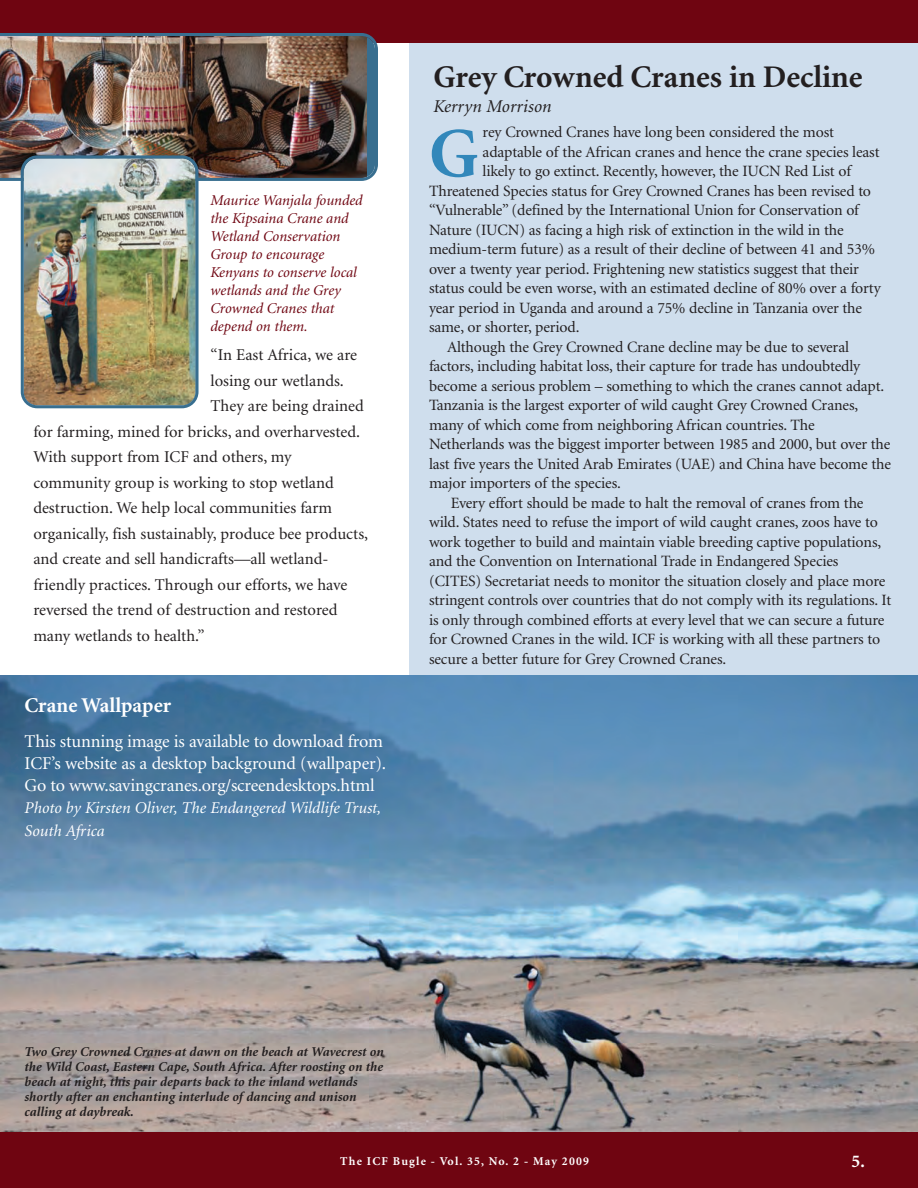
<style>
.page{position:relative;width:918px;height:1188px;background:#fff}
.page>*{position:absolute;margin:0;border:0;box-sizing:border-box;transform-origin:0 0}
.t1{font:700 70.65px "Minion";color:#3287ba}
.t2{font:700 31.5px "Minion";color:#231f20}
.t3{font:700 21px "Minion";color:#fff}
.t4{font:18px/21.6px "Minion";letter-spacing:-.01em;color:#fff}
.t5{font:italic 18px "Minion";letter-spacing:.005em;color:#231f20}
.t6{font:700 18px "Minion";color:#fff}
.t7{font:16.5px "Minion";color:#231f20}
.t8{font:italic 16.5px/22.5px "Minion";color:#fff}
.t9{font:15.75px "Minion";letter-spacing:-.01em;color:#231f20}
.t10{font:italic 15px/18px "Minion";color:#6f0511}
.t11{font:italic 700 13.5px/15px "Minion";color:#231f20}
.t12{font:700 12px "Minion";letter-spacing:.1em;color:#fff}
</style>
<div class="page">
<div style="left:409px;top:29px;width:509px;height:651px;background:#cfdeed"></div>
<img style="left:1px;top:675px;width:917px;height:457px">
<div style="left:0;top:0;width:918px;height:43px;background:#6f0511"></div>
<div style="left:0;top:1132px;width:918px;height:56px;background:#6f0511"></div>
<img style="left:0;top:33px;width:378px;height:148px">
<img style="left:21px;top:155px;width:178px;height:253px">
<p class="t10" style="left:211px;top:193px;width:154px">Maurice Wanjala founded the Kipsaina Crane and<br>Wetland Conservation<br>Group to encourage<br>Kenyans to conserve local wetlands and the Grey<br>Crowned Cranes that depend on them.</p>
<p class="t7" style="left:211px;top:349px;width:148px">“In East Africa, we are</p>
<p class="t7" style="left:211px;top:374px;width:135px">losing our wetlands.</p>
<p class="t7" style="left:211px;top:400px;width:155px">They are being drained</p>
<p class="t7" style="left:33px;top:425px;width:328px">for farming, mined for bricks, and overharvested.</p>
<p class="t7" style="left:33px;top:451px;width:260px">With support from ICF and others, my</p>
<p class="t7" style="left:33px;top:476px;width:302px">community group is working to stop wetland</p>
<p class="t7" style="left:33px;top:502px;width:300px">destruction. We help local communities farm</p>
<p class="t7" style="left:33px;top:527px;width:336px">organically, fish sustainably, produce bee products,</p>
<p class="t7" style="left:33px;top:553px;width:297px">and create and sell handicrafts—all wetland-</p>
<p class="t7" style="left:33px;top:578px;width:315px">friendly practices. Through our efforts, we have</p>
<p class="t7" style="left:33px;top:604px;width:306px">reversed the trend of destruction and restored</p>
<p class="t7" style="left:33px;top:629px;width:173px">many wetlands to health.”</p>
<h3 class="t3" style="left:25px;top:697px;width:148px">Crane Wallpaper</h3>
<p class="t4" style="left:25px;top:732px;width:363px">This stunning image is available to download from<br>ICF’s website as a desktop background (wallpaper).<br>Go to www.savingcranes.org/screendesktops.html</p>
<p class="t8" style="left:25px;top:798px;width:358px">Photo by Kirsten Oliver, The Endangered Wildlife Trust,<br>South Africa</p>
<h2 class="t2" style="left:434px;top:65px;width:431px">Grey Crowned Cranes in Decline</h2>
<p class="t5" style="left:434px;top:100px;width:120px">Kerryn Morrison</p>
<h1 class="t1" style="left:429px;top:126px;width:51px">G</h1>
<p class="t9" style="left:483px;top:126px;width:353px">rey Crowned Cranes have long been considered the most</p>
<p class="t9" style="left:483px;top:146px;width:398px">adaptable of the African cranes and hence the crane species least</p>
<p class="t9" style="left:483px;top:165px;width:370px">likely to go extinct. Recently, however, the IUCN Red List of</p>
<p class="t9" style="left:429px;top:185px;width:444px">Threatened Species status for Grey Crowned Cranes has been revised to</p>
<p class="t9" style="left:429px;top:204px;width:431px">“Vulnerable” (defined by the International Union for Conservation of</p>
<p class="t9" style="left:429px;top:224px;width:416px">Nature (IUCN) as facing a high risk of extinction in the wild in the</p>
<p class="t9" style="left:429px;top:243px;width:448px">medium-term future) as a result of their decline of between 41 and 53%</p>
<p class="t9" style="left:429px;top:263px;width:432px">over a twenty year period. Frightening new statistics suggest that their</p>
<p class="t9" style="left:429px;top:282px;width:453px">status could be even worse, with an estimated decline of 80% over a forty</p>
<p class="t9" style="left:429px;top:302px;width:435px">year period in Uganda and around a 75% decline in Tanzania over the</p>
<p class="t9" style="left:429px;top:321px;width:152px">same, or shorter, period.</p>
<p class="t9" style="left:447px;top:341px;width:403px">Although the Grey Crowned Crane decline may be due to several</p>
<p class="t9" style="left:429px;top:360px;width:433px">factors, including habitat loss, their capture for trade has undoubtedly</p>
<p class="t9" style="left:429px;top:380px;width:457px">become a serious problem – something to which the cranes cannot adapt.</p>
<p class="t9" style="left:429px;top:399px;width:431px">Tanzania is the largest exporter of wild caught Grey Crowned Cranes,</p>
<p class="t9" style="left:429px;top:419px;width:387px">many of which come from neighboring African countries. The</p>
<p class="t9" style="left:429px;top:438px;width:463px">Netherlands was the biggest importer between 1985 and 2000, but over the</p>
<p class="t9" style="left:429px;top:458px;width:463px">last five years the United Arab Emirates (UAE) and China have become the</p>
<p class="t9" style="left:429px;top:477px;width:193px">major importers of the species.</p>
<p class="t9" style="left:451px;top:497px;width:414px">Every effort should be made to halt the removal of cranes from the</p>
<p class="t9" style="left:429px;top:516px;width:450px">wild. States need to refuse the import of wild caught cranes, zoos have to</p>
<p class="t9" style="left:429px;top:536px;width:454px">work together to build and maintain viable breeding captive populations,</p>
<p class="t9" style="left:429px;top:555px;width:411px">and the Convention on International Trade in Endangered Species</p>
<p class="t9" style="left:429px;top:575px;width:458px">(CITES) Secretariat needs to monitor the situation closely and place more</p>
<p class="t9" style="left:429px;top:594px;width:464px">stringent controls over countries that do not comply with its regulations. It</p>
<p class="t9" style="left:429px;top:614px;width:457px">is only through combined efforts at every level that we can secure a future</p>
<p class="t9" style="left:429px;top:633px;width:453px">for Crowned Cranes in the wild. ICF is working with all these partners to</p>
<p class="t9" style="left:429px;top:653px;width:299px">secure a better future for Grey Crowned Cranes.</p>
<p class="t11" style="left:25px;top:1045px;width:361px">Two Grey Crowned Cranes at dawn on the beach at Wavecrest on the Wild Coast, Eastern Cape, South Africa. After roosting on the beach at night, this pair departs back to the inland wetlands shortly after an enchanting interlude of dancing and unison calling at daybreak.</p>
<p class="t12" style="left:340px;top:1156px;width:250px">The ICF Bugle - Vol. 35, No. 2 - May 2009</p>
<p class="t6" style="left:852px;top:1154px;width:15px">5.</p>
</div>
